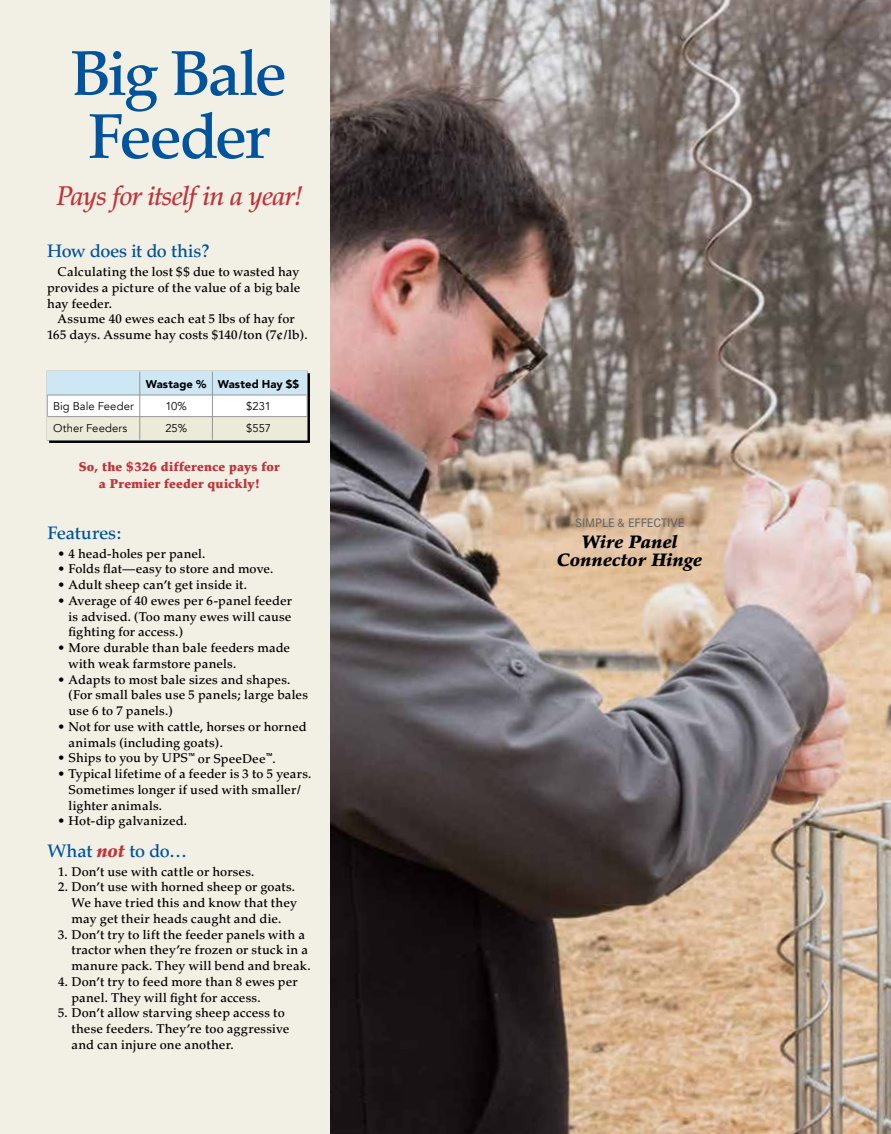
<style>
.page{position:relative;width:891px;height:1134px;background:#f2f0e4}
.page>*{position:absolute;margin:0;border:0;box-sizing:border-box;transform-origin:0 0}
.t1{font:500 63px/63px "Palatino";letter-spacing:-.045em;color:#00539c}
.t2{font:italic 500 27px "Palatino";letter-spacing:-.035em;color:#c2323a}
.t3{font:500 18px "Palatino";letter-spacing:-.015em;color:#00539c}
.t4{font:italic 900 18px/18px "Palatino";color:#000;text-align:center}
.t5{font:500 12.75px/15.8px "Palatino";letter-spacing:.01em;color:#000}
.t6{font:900 12.75px/16.5px "Palatino";letter-spacing:.015em;color:#c2323a;text-align:center}
.t7{font:500 12.75px "Corporate S";color:#636466}
.t8{font:11.25px "Avenir";letter-spacing:.005em;color:#000}
.t9{font:900 11.25px "Avenir";letter-spacing:.01em;color:#000}
.s1{font-weight:900;font-style:italic;color:#c2323a}
</style>
<div class="page">
<img style="left:330px;top:0;width:561px;height:1134px">
<div style="left:49px;top:373px;width:261px;height:70px;background:#000"></div>
<div style="left:47px;top:371px;width:261px;height:70px;background:#fff;border:1px solid #939598"></div>
<div style="left:47px;top:417px;width:260px;height:23px;background:#ecead8"></div>
<div style="left:48px;top:372px;width:259px;height:23px;background:#cde7f4"></div>
<hr style="left:139px;top:372px;width:1px;height:68px;background:#939598">
<hr style="left:212px;top:372px;width:1px;height:68px;background:#939598">
<hr style="left:47px;top:395px;width:259px;height:1px;background:#939598">
<hr style="left:47px;top:416px;width:260px;height:1px;background:#939598">
<h1 class="t1" style="left:71px;top:43px;width:217px">Big Bale<br>Feeder</h1>
<h2 class="t2" style="left:57px;top:180px;width:247px">Pays for itself in a year!</h2>
<h3 class="t3" style="left:47px;top:241px;width:164px">How does it do this?</h3>
<p class="t5" style="left:47px;top:264px;width:255px;text-align:justify;text-indent:10px">Calculating the lost $$ due to wasted hay provides a picture of the value of a big bale hay feeder.</p>
<p class="t5" style="left:47px;top:311px;width:262px;text-align:center">Assume 40 ewes each eat 5 lbs of hay for<br>165 days. Assume hay costs $140/ton (7¢/lb).</p>
<p class="t9" style="left:146px;top:374px;width:155px">Wastage % Wasted Hay $$</p>
<p class="t8" style="left:53px;top:399px;width:82px">Big Bale Feeder</p>
<p class="t8" style="left:165px;top:399px;width:23px">10%</p>
<p class="t8" style="left:246px;top:399px;width:26px">$231</p>
<p class="t8" style="left:53px;top:421px;width:76px">Other Feeders</p>
<p class="t8" style="left:165px;top:421px;width:23px">25%</p>
<p class="t8" style="left:246px;top:421px;width:26px">$557</p>
<p class="t6" style="left:79px;top:459px;width:203px">So, the $326 difference pays for a Premier feeder quickly!</p>
<h3 class="t3" style="left:48px;top:522px;width:75px">Features:</h3>
<p class="t5" style="left:58px;top:546px;width:149px">• 4 head-holes per panel.</p>
<p class="t5" style="left:58px;top:562px;width:217px">• Folds flat—easy to store and move.</p>
<p class="t5" style="left:58px;top:577px;width:190px">• Adult sheep can’t get inside it.</p>
<p class="t5" style="left:69px;top:593px;width:225px;text-align:justify;text-indent:-11px">• Average of 40 ewes per 6-panel feeder is advised. (Too many ewes will cause fighting for access.)</p>
<p class="t5" style="left:69px;top:640px;width:223px;text-indent:-11px">• More durable than bale feeders made with weak farmstore panels.</p>
<p class="t5" style="left:69px;top:672px;width:241px;text-indent:-11px">• Adapts to most bale sizes and shapes. (For small bales use 5 panels; large bales use 6 to 7 panels.)</p>
<p class="t5" style="left:69px;top:719px;width:239px;text-indent:-11px">• Not for use with cattle, horses or horned animals (including goats).</p>
<p class="t5" style="left:58px;top:750px;width:219px">• Ships to you by UPS<sup>™</sup> or SpeeDee<sup>™</sup>.</p>
<p class="t5" style="left:69px;top:766px;width:244px;text-indent:-11px">• Typical lifetime of a feeder is 3 to 5 years.<br>Sometimes longer if used with smaller/ lighter animals.</p>
<p class="t5" style="left:58px;top:813px;width:131px">• Hot-dip galvanized.</p>
<h3 class="t3" style="left:48px;top:840px;width:141px">What <span class="s1">not</span> to do…</h3>
<p class="t5" style="left:58px;top:864px;width:198px">1. Don’t use with cattle or horses.</p>
<p class="t5" style="left:72px;top:880px;width:227px;text-indent:-14px">2. Don’t use with horned sheep or goats.<br>We have tried this and know that they may get their heads caught and die.</p>
<p class="t5" style="left:72px;top:927px;width:241px;text-indent:-14px">3. Don’t try to lift the feeder panels with a tractor when they’re frozen or stuck in a manure pack. They will bend and break.</p>
<p class="t5" style="left:72px;top:974px;width:228px;text-indent:-14px">4. Don’t try to feed more than 8 ewes per panel. They will fight for access.</p>
<p class="t5" style="left:72px;top:1005px;width:220px;text-indent:-14px">5. Don’t allow starving sheep access to these feeders. They’re too aggressive and can injure one another.</p>
<p class="t7" style="left:575px;top:515px;width:111px">SIMPLE &amp; EFFECTIVE</p>
<h3 class="t4" style="left:557px;top:533px;width:147px">Wire Panel<br>Connector Hinge</h3>
</div>
